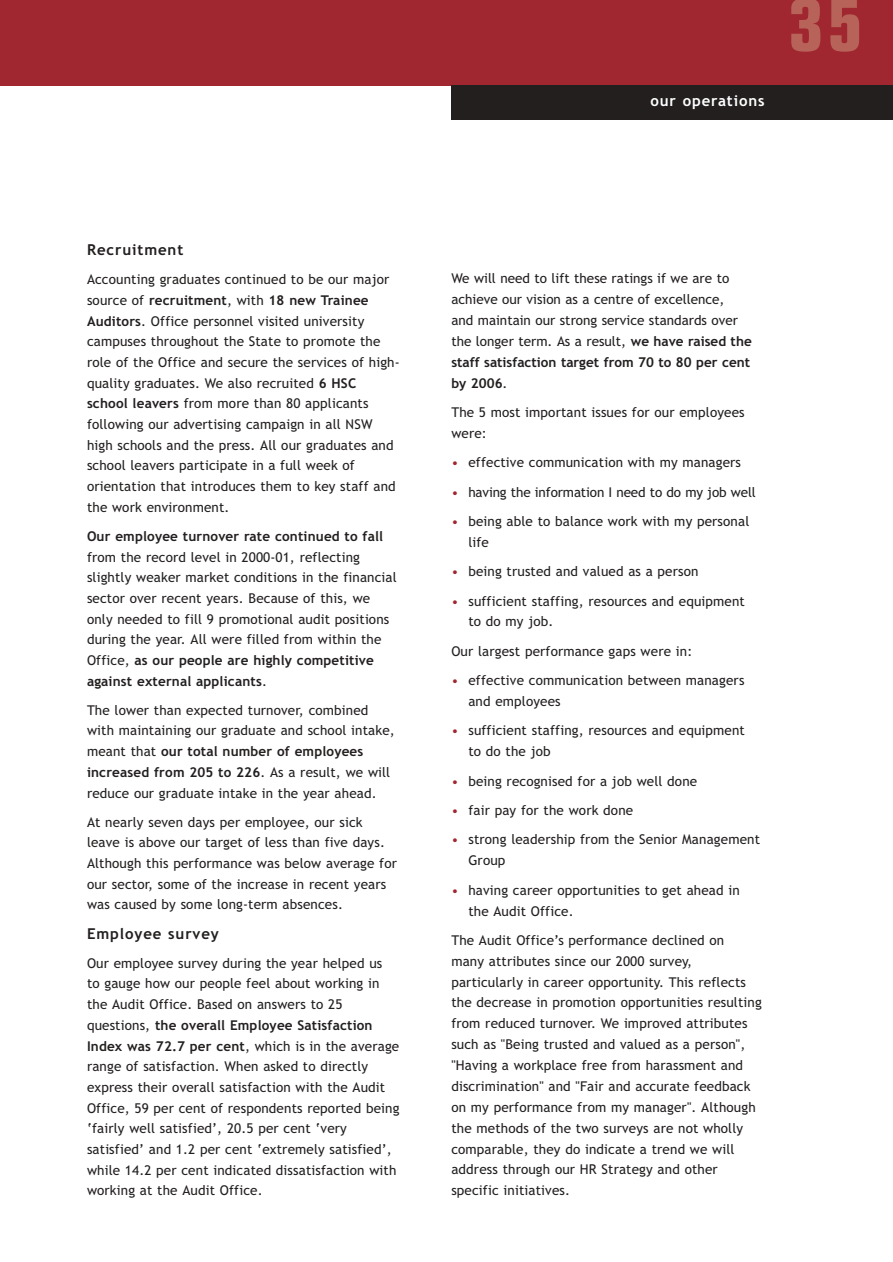
<style>
.page{position:relative;width:893px;height:1262px;background:#fff}
.page>*{position:absolute;margin:0;border:0;box-sizing:border-box;transform-origin:0 0}
.t1{font:700 condensed 72px "Eurostile";color:#b76359}
.t2{font:700 15px "Trebuchet MS";letter-spacing:.06em;color:#231f1f}
.t3{font:700 15px "Trebuchet MS";letter-spacing:.06em;color:#fff}
.t4{font:13.5px/20.7px "Trebuchet MS";letter-spacing:.01em;color:#231f1f}
.t5{font:13.5px "Trebuchet MS";letter-spacing:-.01em;color:#231f1f}
.t6{font:700 13.5px "Trebuchet MS";letter-spacing:.01em;color:#231f1f}
.s1{font-weight:700}
.s2{color:#a0272f}
</style>
<div class="page">
<div style="left:0;top:0;width:892px;height:85px;background:#a0272f"></div>
<div style="left:451px;top:85px;width:441px;height:34px;background:#231f1f"></div>
<p class="t3" style="left:650px;top:95px;width:116px">our operations</p>
<h1 class="t1" style="left:788px;top:-1px;width:76px">35</h1>
<p class="t2" style="left:87px;top:244px;width:98px">Recruitment</p>
<p class="t4" style="left:87px;top:270px;width:314px">Accounting graduates continued to be our major source of <span class="s1">recruitment</span>, with <span class="s1">18 new Trainee Auditors</span>. Office personnel visited university campuses throughout the State to promote the role of the Office and secure the services of high&shy;quality graduates. We also recruited <span class="s1">6 HSC school leavers</span> from more than 80 applicants following our advertising campaign in all NSW high schools and the press. All our graduates and school leavers participate in a full week of orientation that introduces them to key staff and the work environment.</p>
<p class="t6" style="left:87px;top:531px;width:297px">Our employee turnover rate continued to fall</p>
<p class="t4" style="left:87px;top:547px;width:311px">from the record level in 2000-01, reflecting slightly weaker market conditions in the financial sector over recent years. Because of this, we only needed to fill 9 promotional audit positions during the year. All were filled from within the Office, <span class="s1">as our people are highly competitive against external applicants</span>.</p>
<p class="t4" style="left:87px;top:701px;width:309px">The lower than expected turnover, combined with maintaining our graduate and school intake, meant that <span class="s1">our total number of employees increased from 205 to 226</span>. As a result, we will reduce our graduate intake in the year ahead.</p>
<p class="t4" style="left:87px;top:812px;width:311px">At nearly seven days per employee, our sick leave is above our target of less than five days.<br>Although this performance was below average for our sector, some of the increase in recent years was caused by some long-term absences.</p>
<p class="t2" style="left:87px;top:927px;width:133px">Employee survey</p>
<p class="t4" style="left:87px;top:953px;width:314px">Our employee survey during the year helped us<br>to gauge how our people feel about working in the Audit Office. Based on answers to 25 questions, <span class="s1">the overall Employee Satisfaction Index was 72.7 per cent</span>, which is in the average range of satisfaction. When asked to directly express their overall satisfaction with the Audit Office, 59 per cent of respondents reported being ‘fairly well satisfied’, 20.5 per cent ‘very satisfied’ and 1.2 per cent ‘extremely satisfied’, while 14.2 per cent indicated dissatisfaction with working at the Audit Office.</p>
<p class="t4" style="left:451px;top:269px;width:302px">We will need to lift these ratings if we are to achieve our vision as a centre of excellence,<br>and maintain our strong service standards over the longer term. As a result, <span class="s1">we have raised the staff satisfaction target from 70 to 80 per cent by 2006</span>.</p>
<p class="t4" style="left:451px;top:403px;width:295px">The 5 most important issues for our employees were:</p>
<p class="t4" style="left:451px;top:453px;width:291px"><span class="s2">•</span> effective communication with my managers</p>
<p class="t5" style="left:451px;top:486px;width:306px"><span class="s2">•</span> having the information I need to do my job well</p>
<p class="t4" style="left:468px;top:512px;width:282px;text-indent:-17px"><span class="s2">•</span> being able to balance work with my personal life</p>
<p class="t4" style="left:451px;top:562px;width:249px"><span class="s2">•</span> being trusted and valued as a person</p>
<p class="t4" style="left:468px;top:591px;width:278px;text-indent:-17px"><span class="s2">•</span> sufficient staffing, resources and equipment to do my job.</p>
<p class="t4" style="left:451px;top:642px;width:242px">Our largest performance gaps were in:</p>
<p class="t4" style="left:468px;top:671px;width:277px;text-indent:-17px"><span class="s2">•</span> effective communication between managers and employees</p>
<p class="t4" style="left:468px;top:721px;width:278px;text-indent:-17px"><span class="s2">•</span> sufficient staffing, resources and equipment to do the job</p>
<p class="t4" style="left:451px;top:771px;width:247px"><span class="s2">•</span> being recognised for a job well done</p>
<p class="t4" style="left:451px;top:801px;width:183px"><span class="s2">•</span> fair pay for the work done</p>
<p class="t4" style="left:468px;top:830px;width:293px;text-indent:-17px"><span class="s2">•</span> strong leadership from the Senior Management<br>Group</p>
<p class="t4" style="left:468px;top:880px;width:273px;text-indent:-17px"><span class="s2">•</span> having career opportunities to get ahead in the Audit Office.</p>
<p class="t4" style="left:451px;top:930px;width:312px">The Audit Office’s performance declined on<br>many attributes since our 2000 survey, particularly in career opportunity. This reflects the decrease in promotion opportunities resulting from reduced turnover. We improved attributes such as "Being trusted and valued as a person", "Having a workplace free from harassment and discrimination" and "Fair and accurate feedback on my performance from my manager". Although the methods of the two surveys are not wholly comparable, they do indicate a trend we will address through our HR Strategy and other specific initiatives.</p>
</div>
